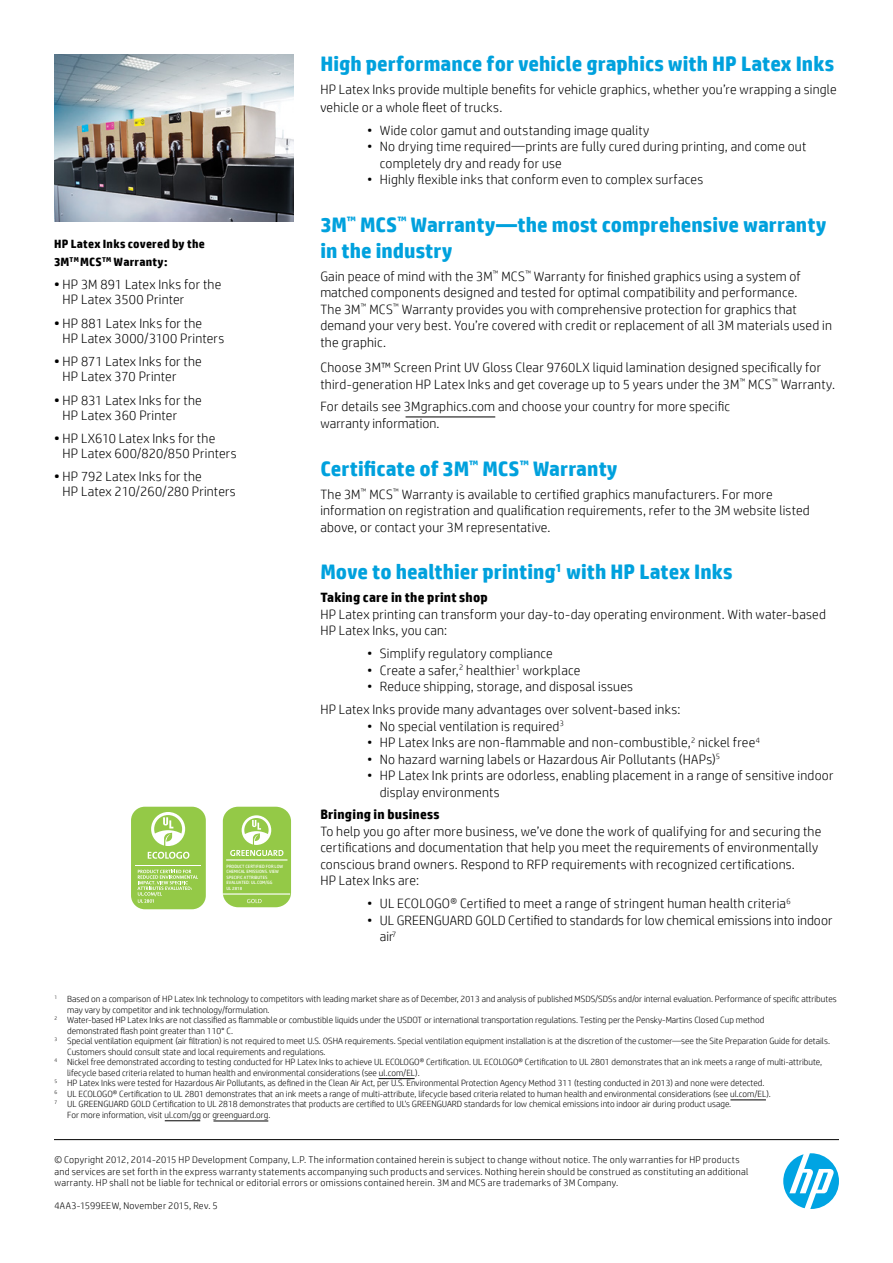
<style>
.page{position:relative;width:893px;height:1263px;background:#fff}
.page>*{position:absolute;margin:0;border:0;box-sizing:border-box;transform-origin:0 0}
.t1{font:700 21px/25.5px "HP Simplified";letter-spacing:.005em;color:#00a1dd}
.t2{font:300 13.5px/16.5px "HP Simplified";letter-spacing:.015em;color:#000}
.t3{font:700 13.5px "HP Simplified";letter-spacing:.015em;color:#000}
.t4{font:700 12px/18px "HP Simplified";letter-spacing:.02em;color:#000}
.t5{font:300 9.75px/11.7px "HP Simplified";letter-spacing:.025em;color:#000}
.t6{font:300 9px "HP Simplified";color:#000}
.t7{font:4.65px/5.6px "HP Simplified";color:#fff}
.s1{font-weight:400}
</style>
<div class="page">
<hr style="left:54px;top:1139px;width:785px;height:1px;background:#000">
<hr style="left:406px;top:417px;width:89px;height:1px;background:#000">
<svg style="left:783px;top:1153px;width:56px;height:56px"></svg>
<img style="left:54px;top:54px;width:240px;height:168px">
<div style="left:223px;top:807px;width:68px;height:100px;background:#94c947;border-radius:15px"></div>
<hr style="left:226px;top:859px;width:61px;height:1px;background:#fff">
<hr style="left:222px;top:893px;width:68px;height:1px;background:#fff">
<svg style="left:230px;top:815px;width:53px;height:41px"></svg>
<svg style="left:247px;top:899px;width:15px;height:4px"></svg>
<div style="left:131px;top:807px;width:75px;height:102px;background:#94c947;border-radius:14px"></div>
<svg style="left:151px;top:812px;width:34px;height:34px"></svg>
<svg style="left:137px;top:870px;width:61px;height:33px"></svg>
<hr style="left:136px;top:865px;width:65px;height:1px;background:#fff">
<svg style="left:148px;top:852px;width:41px;height:7px"></svg>
<hr style="left:379px;top:1078px;width:36px;height:1px;background:#000">
<hr style="left:730px;top:1099px;width:36px;height:1px;background:#000">
<hr style="left:165px;top:1120px;width:35px;height:1px;background:#000">
<hr style="left:213px;top:1121px;width:55px;height:1px;background:#000">
<p class="t4" style="left:54px;top:235px;width:152px">HP Latex Inks covered by the<br>3M<sup>TM</sup> MCS<sup>TM</sup> Warranty:</p>
<p class="t2" style="left:63px;top:277px;width:160px;line-height:15px;text-indent:-9px"><span class="s1">•</span> HP 3M 891 Latex Inks for the<br>HP Latex 3500 Printer</p>
<p class="t2" style="left:63px;top:315px;width:163px;line-height:15px;text-indent:-9px"><span class="s1">•</span> HP 881 Latex Inks for the<br>HP Latex 3000/3100 Printers</p>
<p class="t2" style="left:63px;top:354px;width:141px;line-height:15px;text-indent:-9px"><span class="s1">•</span> HP 871 Latex Inks for the<br>HP Latex 370 Printer</p>
<p class="t2" style="left:63px;top:392px;width:141px;line-height:15px;text-indent:-9px"><span class="s1">•</span> HP 831 Latex Inks for the<br>HP Latex 360 Printer</p>
<p class="t2" style="left:63px;top:430px;width:176px;line-height:15px;text-indent:-9px"><span class="s1">•</span> HP LX610 Latex Inks for the<br>HP Latex 600/820/850 Printers</p>
<p class="t2" style="left:63px;top:469px;width:175px;line-height:15px;text-indent:-9px"><span class="s1">•</span> HP 792 Latex Inks for the<br>HP Latex 210/260/280 Printers</p>
<p class="t7" style="left:226px;top:863px;width:58px">PRODUCT CERTIFIED FOR LOW<br>CHEMICAL EMISSIONS. VIEW<br>SPECIFIC ATTRIBUTES<br>EVALUATED: UL.COM/GG<br>UL 2818</p>
<h1 class="t1" style="left:320px;top:51px;width:515px">High performance for vehicle graphics with HP Latex Inks</h1>
<p class="t2" style="left:320px;top:80px;width:518px;line-height:18px">HP Latex Inks provide multiple benefits for vehicle graphics, whether you’re wrapping a single vehicle or a whole fleet of trucks.</p>
<p class="t2" style="left:367px;top:122px;width:284px">• Wide color gamut and outstanding image quality</p>
<p class="t2" style="left:380px;top:138px;width:428px;text-indent:-13px">• No drying time required—prints are fully cured during printing, and come out completely dry and ready for use</p>
<p class="t2" style="left:367px;top:171px;width:338px">• Highly flexible inks that conform even to complex surfaces</p>
<h1 class="t1" style="left:320px;top:212px;width:508px">3M<sup>™</sup> MCS<sup>™</sup> Warranty—the most comprehensive warranty in the industry</h1>
<p class="t2" style="left:320px;top:267px;width:513px">Gain peace of mind with the 3M<sup>™</sup> MCS<sup>™</sup> Warranty for finished graphics using a system of matched components designed and tested for optimal compatibility and performance.<br>The 3M<sup>™</sup> MCS<sup>™</sup> Warranty provides you with comprehensive protection for graphics that demand your very best. You’re covered with credit or replacement of all 3M materials used in the graphic.</p>
<p class="t2" style="left:320px;top:359px;width:516px">Choose 3M™ Screen Print UV Gloss Clear 9760LX liquid lamination designed specifically for third-generation HP Latex Inks and get coverage up to 5 years under the 3M<sup>™</sup> MCS<sup>™</sup> Warranty.</p>
<p class="t2" style="left:320px;top:398px;width:411px">For details see 3Mgraphics.com and choose your country for more specific warranty information.</p>
<h1 class="t1" style="left:320px;top:455px;width:299px">Certificate of 3M<sup>™</sup> MCS<sup>™</sup> Warranty</h1>
<p class="t2" style="left:320px;top:485px;width:491px">The 3M<sup>™</sup> MCS<sup>™</sup> Warranty is available to certified graphics manufacturers. For more information on registration and qualification requirements, refer to the 3M website listed above, or contact your 3M representative.</p>
<h1 class="t1" style="left:320px;top:559px;width:414px">Move to healthier printing<sup>1</sup> with HP Latex Inks</h1>
<p class="t3" style="left:320px;top:590px;width:169px">Taking care in the print shop</p>
<p class="t2" style="left:320px;top:606px;width:507px">HP Latex printing can transform your day-to-day operating environment. With water-based<br>HP Latex Inks, you can:</p>
<p class="t2" style="left:367px;top:645px;width:187px">• Simplify regulatory compliance</p>
<p class="t2" style="left:367px;top:661px;width:215px">• Create a safer,<sup>2</sup> healthier<sup>1</sup> workplace</p>
<p class="t2" style="left:320px;top:675px;width:362px;line-height:23px;text-align:center">• Reduce shipping, storage, and disposal issues<br>HP Latex Inks provide many advantages over solvent-based inks:</p>
<p class="t2" style="left:367px;top:717px;width:198px">• No special ventilation is required<sup>3</sup></p>
<p class="t2" style="left:367px;top:734px;width:394px">• HP Latex Inks are non-flammable and non-combustible,<sup>2</sup> nickel free<sup>4</sup></p>
<p class="t2" style="left:367px;top:750px;width:355px">• No hazard warning labels or Hazardous Air Pollutants (HAPs)<sup>5</sup></p>
<p class="t2" style="left:380px;top:767px;width:455px;text-indent:-13px">• HP Latex Ink prints are odorless, enabling placement in a range of sensitive indoor display environments</p>
<p class="t3" style="left:320px;top:807px;width:121px">Bringing in business</p>
<p class="t2" style="left:320px;top:823px;width:502px">To help you go after more business, we’ve done the work of qualifying for and securing the certifications and documentation that help you meet the requirements of environmentally conscious brand owners. Respond to RFP requirements with recognized certifications.<br>HP Latex Inks are:</p>
<p class="t2" style="left:367px;top:895px;width:425px">• UL ECOLOGO® Certified to meet a range of stringent human health criteria<sup>6</sup></p>
<p class="t2" style="left:380px;top:912px;width:454px;text-indent:-13px">• UL GREENGUARD GOLD Certified to standards for low chemical emissions into indoor air<sup>7</sup></p>
<p class="t6" style="left:54px;top:994px;width:784px"><sup>1</sup> Based on a comparison of HP Latex Ink technology to competitors with leading market share as of December, 2013 and analysis of published MSDS/SDSs and/or internal evaluation. Performance of specific attributes</p>
<p class="t6" style="left:67px;top:1004px;width:204px">may vary by competitor and ink technology/formulation.</p>
<p class="t6" style="left:54px;top:1015px;width:711px"><sup>2</sup> Water-based HP Latex Inks are not classified as flammable or combustible liquids under the USDOT or international transportation regulations. Testing per the Pensky-Martins Closed Cup method</p>
<p class="t6" style="left:67px;top:1025px;width:167px">demonstrated flash point greater than 110° C.</p>
<p class="t6" style="left:54px;top:1036px;width:777px"><sup>3</sup> Special ventilation equipment (air filtration) is not required to meet U.S. OSHA requirements. Special ventilation equipment installation is at the discretion of the customer—see the Site Preparation Guide for details.</p>
<p class="t6" style="left:67px;top:1046px;width:260px">Customers should consult state and local requirements and regulations.</p>
<p class="t6" style="left:54px;top:1057px;width:769px"><sup>4</sup> Nickel free demonstrated according to testing conducted for HP Latex Inks to achieve UL ECOLOGO® Certification. UL ECOLOGO® Certification to UL 2801 demonstrates that an ink meets a range of multi-attribute,</p>
<p class="t6" style="left:67px;top:1067px;width:354px">lifecycle based criteria related to human health and environmental considerations (see ul.com/EL).</p>
<p class="t6" style="left:54px;top:1078px;width:711px"><sup>5</sup> HP Latex Inks were tested for Hazardous Air Pollutants, as defined in the Clean Air Act, per U.S. Environmental Protection Agency Method 311 (testing conducted in 2013) and none were detected.</p>
<p class="t6" style="left:54px;top:1088px;width:718px"><sup>6</sup> UL ECOLOGO® Certification to UL 2801 demonstrates that an ink meets a range of multi-attribute, lifecycle based criteria related to human health and environmental considerations (see ul.com/EL).</p>
<p class="t6" style="left:54px;top:1099px;width:678px"><sup>7</sup> UL GREENGUARD GOLD Certification to UL 2818 demonstrates that products are certified to UL’s GREENGUARD standards for low chemical emissions into indoor air during product usage.</p>
<p class="t6" style="left:67px;top:1109px;width:205px">For more information, visit ul.com/gg or greenguard.org.</p>
<p class="t5" style="left:54px;top:1154px;width:696px">© Copyright 2012, 2014-2015 HP Development Company, L.P. The information contained herein is subject to change without notice. The only warranties for HP products and services are set forth in the express warranty statements accompanying such products and services. Nothing herein should be construed as constituting an additional warranty. HP shall not be liable for technical or editorial errors or omissions contained herein. 3M and MCS are trademarks of 3M Company.</p>
<p class="t5" style="left:54px;top:1199px;width:165px">4AA3-1599EEW, November 2015, Rev. 5</p>
</div>
